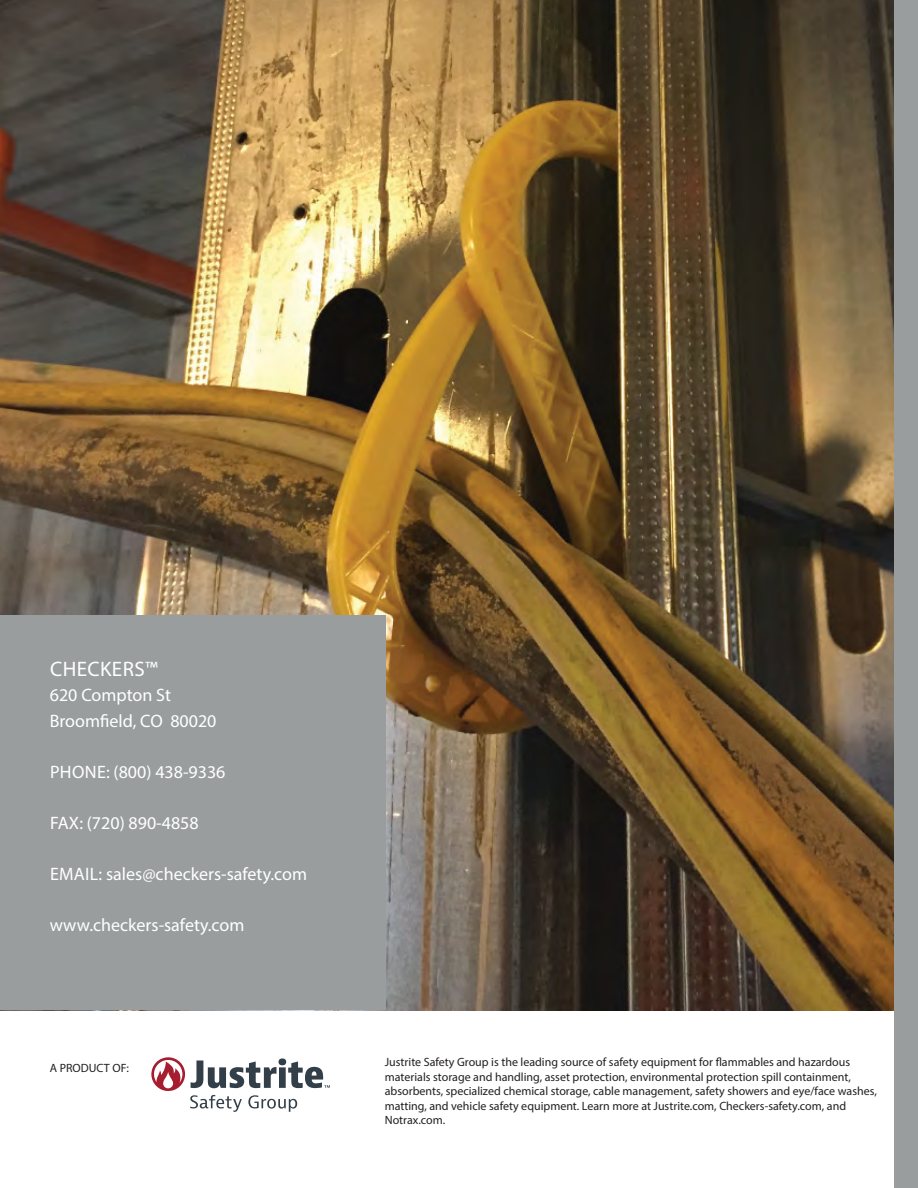
<style>
.page{position:relative;width:918px;height:1188px;background:#fff}
.page>*{position:absolute;margin:0;border:0;box-sizing:border-box;transform-origin:0 0}
.t1{font:21px "Myriad Pro";letter-spacing:.02em;color:#fff}
.t2{font:18px "Myriad Pro";color:#fff}
.t3{font:12px/14.4px "Myriad Pro";color:#231f20}
</style>
<div class="page">
<img style="left:0;top:0;width:894px;height:1010px">
<div style="left:0;top:616px;width:386px;height:394px;background:#9a9d9e"></div>
<div style="left:894px;top:0;width:24px;height:1188px;background:#9a9d9e"></div>
<svg style="left:151px;top:1057px;width:179px;height:55px"></svg>
<p class="t1" style="left:50px;top:656px;width:109px">CHECKERS™</p>
<p class="t2" style="left:50px;top:684px;width:123px">620 Compton St</p>
<p class="t2" style="left:50px;top:710px;width:168px">Broomfield, CO 80020</p>
<p class="t2" style="left:50px;top:760px;width:177px">PHONE: (800) 438-9336</p>
<p class="t2" style="left:50px;top:811px;width:150px">FAX: (720) 890-4858</p>
<p class="t2" style="left:50px;top:862px;width:259px">EMAIL: sales@checkers-safety.com</p>
<p class="t2" style="left:50px;top:913px;width:196px">www.checkers-safety.com</p>
<p class="t3" style="left:50px;top:1061px;width:81px">A PRODUCT OF:</p>
<p class="t3" style="left:385px;top:1055px;width:494px">Justrite Safety Group is the leading source of safety equipment for flammables and hazardous materials storage and handling, asset protection, environmental protection spill containment, absorbents, specialized chemical storage, cable management, safety showers and eye/face washes, matting, and vehicle safety equipment. Learn more at Justrite.com, Checkers-safety.com, and Notrax.com.</p>
</div>
